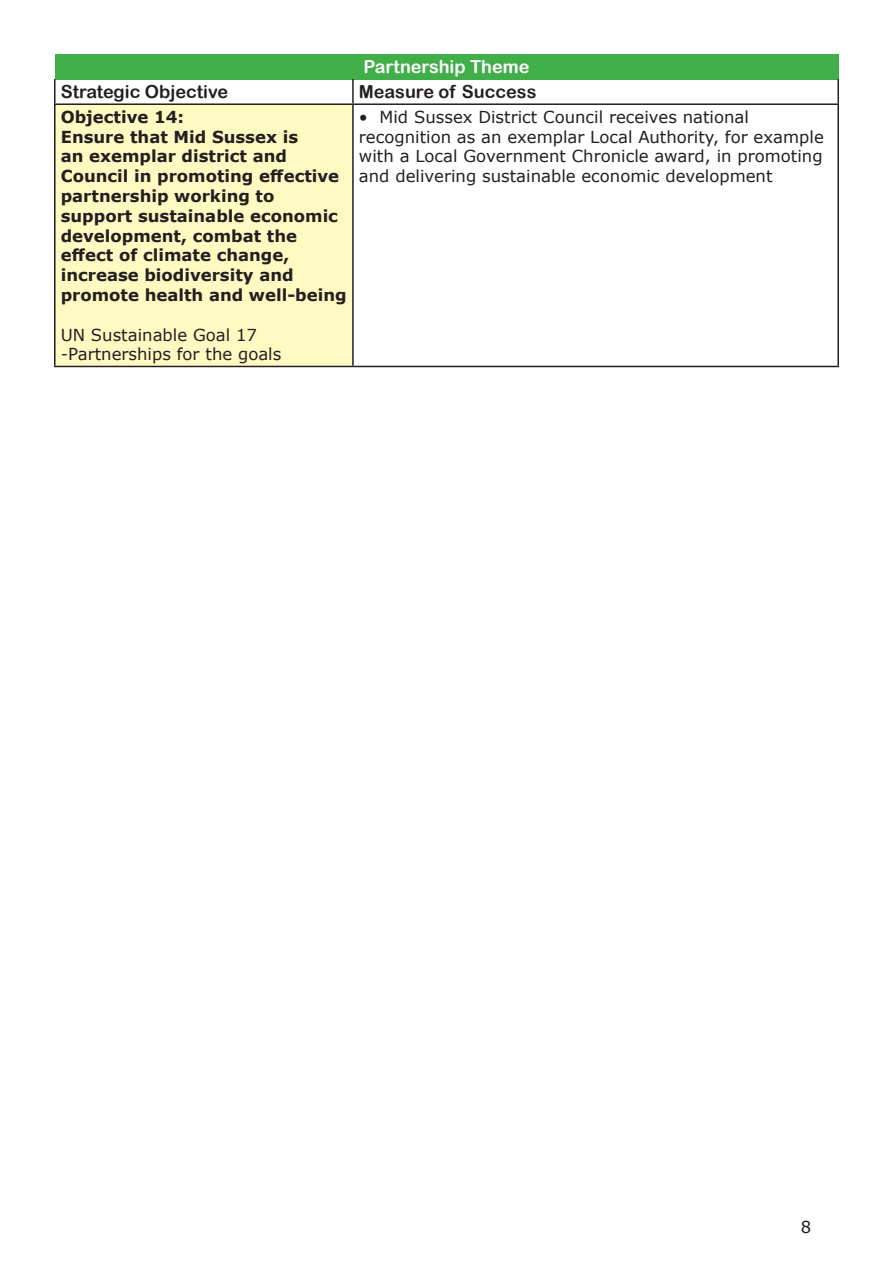
<style>
.page{position:relative;width:893px;height:1263px;background:#fff}
.page>*{position:absolute;margin:0;border:0;box-sizing:border-box;transform-origin:0 0}
.t1{font:18px "Arial Rounded MT Bold";color:#231f20}
.t2{font:18px "Arial Rounded MT Bold";color:#fff}
.t3{font:16.5px/19.8px "Verdana";color:#231f20}
.t4{font:700 16.5px/19.8px "Verdana";color:#231f20}
</style>
<div class="page">
<div style="left:55px;top:54px;width:783px;height:25px;background:#40ae49"></div>
<div style="left:55px;top:104px;width:298px;height:262px;background:#fffac1"></div>
<hr style="left:54px;top:79px;width:2px;height:24px;background:#231f20">
<hr style="left:352px;top:79px;width:2px;height:24px;background:#231f20">
<hr style="left:837px;top:79px;width:2px;height:24px;background:#231f20">
<hr style="left:54px;top:103px;width:299px;height:2px;background:#231f20">
<hr style="left:54px;top:105px;width:2px;height:261px;background:#231f20">
<hr style="left:353px;top:103px;width:486px;height:2px;background:#231f20">
<hr style="left:352px;top:105px;width:2px;height:261px;background:#231f20">
<hr style="left:837px;top:105px;width:2px;height:261px;background:#231f20">
<hr style="left:54px;top:366px;width:299px;height:1px;background:#231f20">
<hr style="left:353px;top:366px;width:486px;height:1px;background:#231f20">
<p class="t2" style="left:363px;top:56px;width:167px">Partnership Theme</p>
<p class="t1" style="left:61px;top:81px;width:169px">Strategic Objective</p>
<p class="t1" style="left:359px;top:81px;width:179px">Measure of Success</p>
<p class="t4" style="left:61px;top:107px;width:125px">Objective 14:</p>
<p class="t4" style="left:61px;top:126px;width:287px">Ensure that Mid Sussex is<br>an exemplar district and<br>Council in promoting effective partnership working to support sustainable economic development, combat the effect of climate change, increase biodiversity and promote health and well-being</p>
<p class="t3" style="left:61px;top:325px;width:222px">UN Sustainable Goal 17 -Partnerships for the goals</p>
<p class="t3" style="left:359px;top:107px;width:466px">• Mid Sussex District Council receives national recognition as an exemplar Local Authority, for example with a Local Government Chronicle award, in promoting and delivering sustainable economic development</p>
<p class="t3" style="left:801px;top:1217px;width:12px">8</p>
</div>
